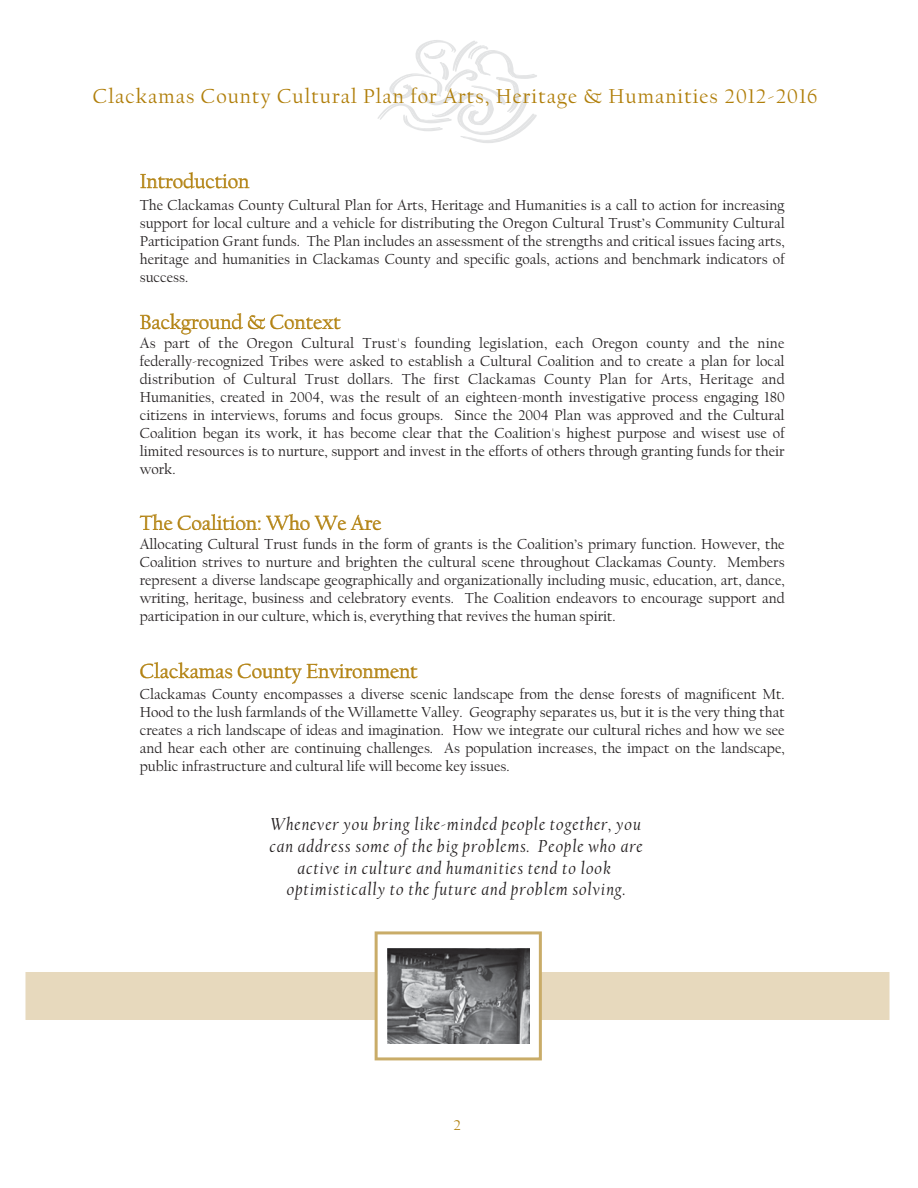
<style>
.page{position:relative;width:918px;height:1188px;background:#fff}
.page>*{position:absolute;margin:0;border:0;box-sizing:border-box;transform-origin:0 0}
.t1{font:21px "Californian FB";color:#b07e09}
.t2{font:21px "Californian FB";letter-spacing:.05em;color:#b07e09}
.t3{font:italic 18px/21.6px "Californian FB";letter-spacing:.05em;color:#231f20;text-align:center}
.t4{font:15px/18px "Californian FB";color:#231f20;text-align:justify}
.t5{font:15px "Californian FB";color:#b07e09}
</style>
<div class="page">
<svg style="left:378px;top:40px;width:159px;height:103px"></svg>
<svg style="left:140px;top:172px;width:109px;height:17px"></svg>
<svg style="left:140px;top:313px;width:201px;height:21px"></svg>
<svg style="left:140px;top:514px;width:241px;height:16px"></svg>
<svg style="left:140px;top:662px;width:92px;height:16px"></svg>
<svg style="left:238px;top:664px;width:180px;height:20px"></svg>
<svg style="left:26px;top:931px;width:864px;height:129px"></svg>
<img style="left:388px;top:949px;width:142px;height:94px">
<h1 class="t2" style="left:93px;top:87px;width:726px">Clackamas County Cultural Plan for Arts, Heritage &amp; Humanities 2012-2016</h1>
<h1 class="t1" style="left:140px;top:172px;width:111px">Introduction</h1>
<p class="t4" style="left:140px;top:198px;width:646px">The Clackamas County Cultural Plan for Arts, Heritage and Humanities is a call to action for increasing support for local culture and a vehicle for distributing the Oregon Cultural Trust’s Community Cultural Participation Grant funds. The Plan includes an assessment of the strengths and critical issues facing arts, heritage and humanities in Clackamas County and specific goals, actions and benchmark indicators of success.</p>
<h1 class="t1" style="left:140px;top:313px;width:203px">Background &amp; Context</h1>
<p class="t4" style="left:140px;top:335px;width:647px">As part of the Oregon Cultural Trust's founding legislation, each Oregon county and the nine federally-recognized Tribes were asked to establish a Cultural Coalition and to create a plan for local distribution of Cultural Trust dollars. The first Clackamas County Plan for Arts, Heritage and Humanities, created in 2004, was the result of an eighteen-month investigative process engaging 180 citizens in interviews, forums and focus groups. Since the 2004 Plan was approved and the Cultural Coalition began its work, it has become clear that the Coalition's highest purpose and wisest use of limited resources is to nurture, support and invest in the efforts of others through granting funds for their work.</p>
<h1 class="t1" style="left:140px;top:514px;width:243px">The Coalition: Who We Are</h1>
<p class="t4" style="left:140px;top:537px;width:646px">Allocating Cultural Trust funds in the form of grants is the Coalition’s primary function. However, the Coalition strives to nurture and brighten the cultural scene throughout Clackamas County. Members represent a diverse landscape geographically and organizationally including music, education, art, dance, writing, heritage, business and celebratory events. The Coalition endeavors to encourage support and participation in our culture, which is, everything that revives the human spirit.</p>
<h1 class="t1" style="left:140px;top:662px;width:279px">Clackamas County Environment</h1>
<p class="t4" style="left:140px;top:687px;width:646px">Clackamas County encompasses a diverse scenic landscape from the dense forests of magnificent Mt.<br>Hood to the lush farmlands of the Willamette Valley. Geography separates us, but it is the very thing that creates a rich landscape of ideas and imagination. How we integrate our cultural riches and how we see and hear each other are continuing challenges. As population increases, the impact on the landscape, public infrastructure and cultural life will become key issues.</p>
<p class="t3" style="left:270px;top:815px;width:375px">Whenever you bring like-minded people together, you can address some of the big problems. People who are active in culture and humanities tend to look optimistically to the future and problem solving.</p>
<p class="t5" style="left:454px;top:1119px;width:9px">2</p>
</div>
